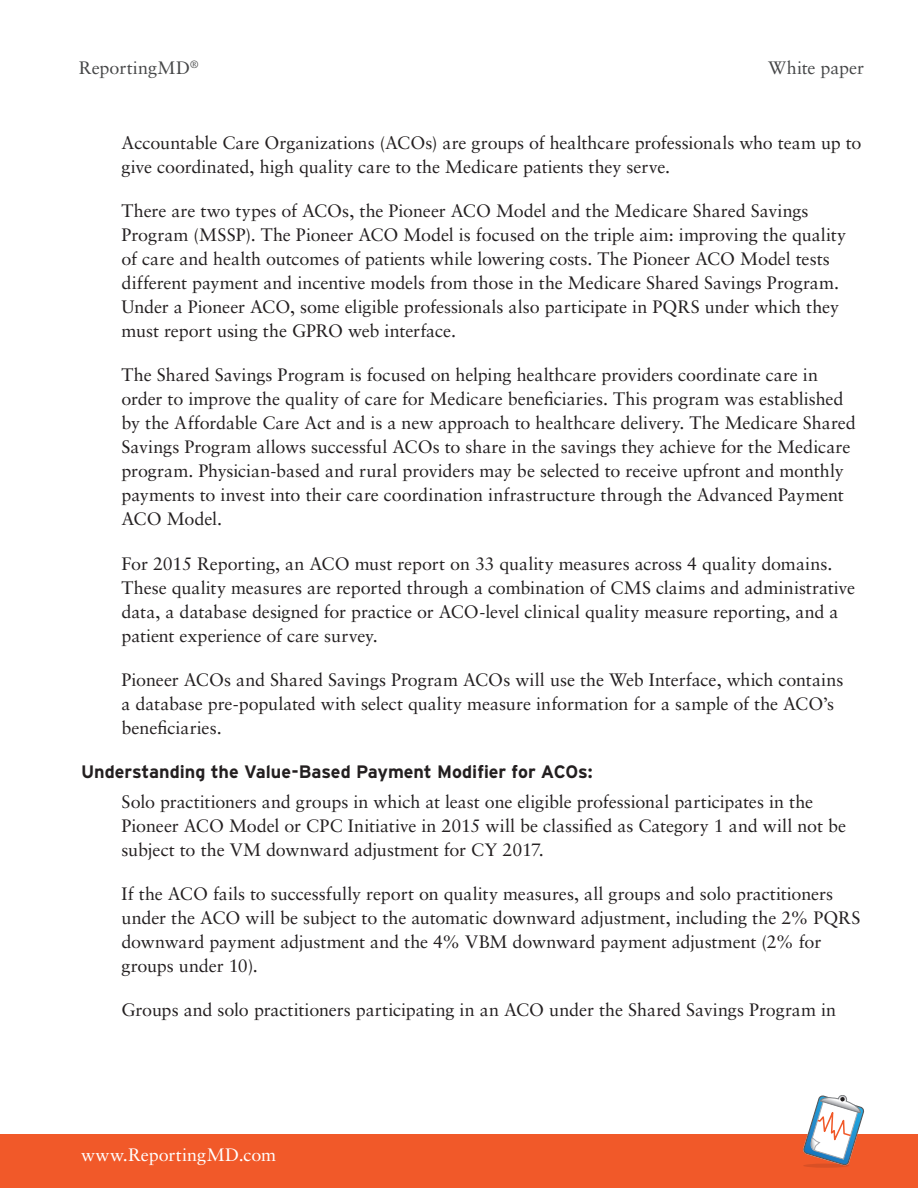
<style>
.page{position:relative;width:918px;height:1188px;background:#fff}
.page>*{position:absolute;margin:0;border:0;box-sizing:border-box;transform-origin:0 0}
.Body_Text{font:18px/24px "Sabon";letter-spacing:-.005em;color:#231f20}
.Headings_-_Interstat{font:700 18px "Interstate";letter-spacing:-.005em;color:#231f20}
.t1{font:18px "Sabon";color:#454647}
.t2{font:18px "Sabon";letter-spacing:.005em;color:#fff}
</style>
<div class="page">
<div style="left:0;top:1134px;width:918px;height:54px;background:#f15929"></div>
<svg style="left:803px;top:1164px;width:46px;height:4px"></svg>
<svg style="left:803px;top:1095px;width:61px;height:71px"></svg>
<p class="t1" style="left:79px;top:57px;width:121px">ReportingMD<sup>®</sup></p>
<p class="t1" style="left:768px;top:57px;width:97px">White paper</p>
<p class="Body_Text" style="left:122px;top:130px;width:741px">Accountable Care Organizations (ACOs) are groups of healthcare professionals who team up to give coordinated, high quality care to the Medicare patients they serve.</p>
<p class="Body_Text" style="left:122px;top:199px;width:726px">There are two types of ACOs, the Pioneer ACO Model and the Medicare Shared Savings Program (MSSP). The Pioneer ACO Model is focused on the triple aim: improving the quality of care and health outcomes of patients while lowering costs. The Pioneer ACO Model tests different payment and incentive models from those in the Medicare Shared Savings Program.<br>Under a Pioneer ACO, some eligible professionals also participate in PQRS under which they must report using the GPRO web interface.</p>
<p class="Body_Text" style="left:122px;top:363px;width:736px">The Shared Savings Program is focused on helping healthcare providers coordinate care in order to improve the quality of care for Medicare beneficiaries. This program was established by the Affordable Care Act and is a new approach to healthcare delivery. The Medicare Shared Savings Program allows successful ACOs to share in the savings they achieve for the Medicare program. Physician-based and rural providers may be selected to receive upfront and monthly payments to invest into their care coordination infrastructure through the Advanced Payment ACO Model.</p>
<p class="Body_Text" style="left:122px;top:551px;width:735px">For 2015 Reporting, an ACO must report on 33 quality measures across 4 quality domains.<br>These quality measures are reported through a combination of CMS claims and administrative data, a database designed for practice or ACO-level clinical quality measure reporting, and a patient experience of care survey.</p>
<p class="Body_Text" style="left:122px;top:667px;width:724px">Pioneer ACOs and Shared Savings Program ACOs will use the Web Interface, which contains a database pre-populated with select quality measure information for a sample of the ACO’s beneficiaries.</p>
<p class="Headings_-_Interstat" style="left:81px;top:762px;width:513px">Understanding the Value-Based Payment Modifier for ACOs:</p>
<p class="Body_Text" style="left:122px;top:789px;width:726px">Solo practitioners and groups in which at least one eligible professional participates in the<br>Pioneer ACO Model or CPC Initiative in 2015 will be classified as Category 1 and will not be subject to the VM downward adjustment for CY 2017.</p>
<p class="Body_Text" style="left:122px;top:881px;width:741px">If the ACO fails to successfully report on quality measures, all groups and solo practitioners under the ACO will be subject to the automatic downward adjustment, including the 2% PQRS downward payment adjustment and the 4% VBM downward payment adjustment (2% for groups under 10).</p>
<p class="Body_Text" style="left:122px;top:998px;width:716px">Groups and solo practitioners participating in an ACO under the Shared Savings Program in</p>
<p class="t2" style="left:81px;top:1144px;width:197px">www.ReportingMD.com</p>
</div>
